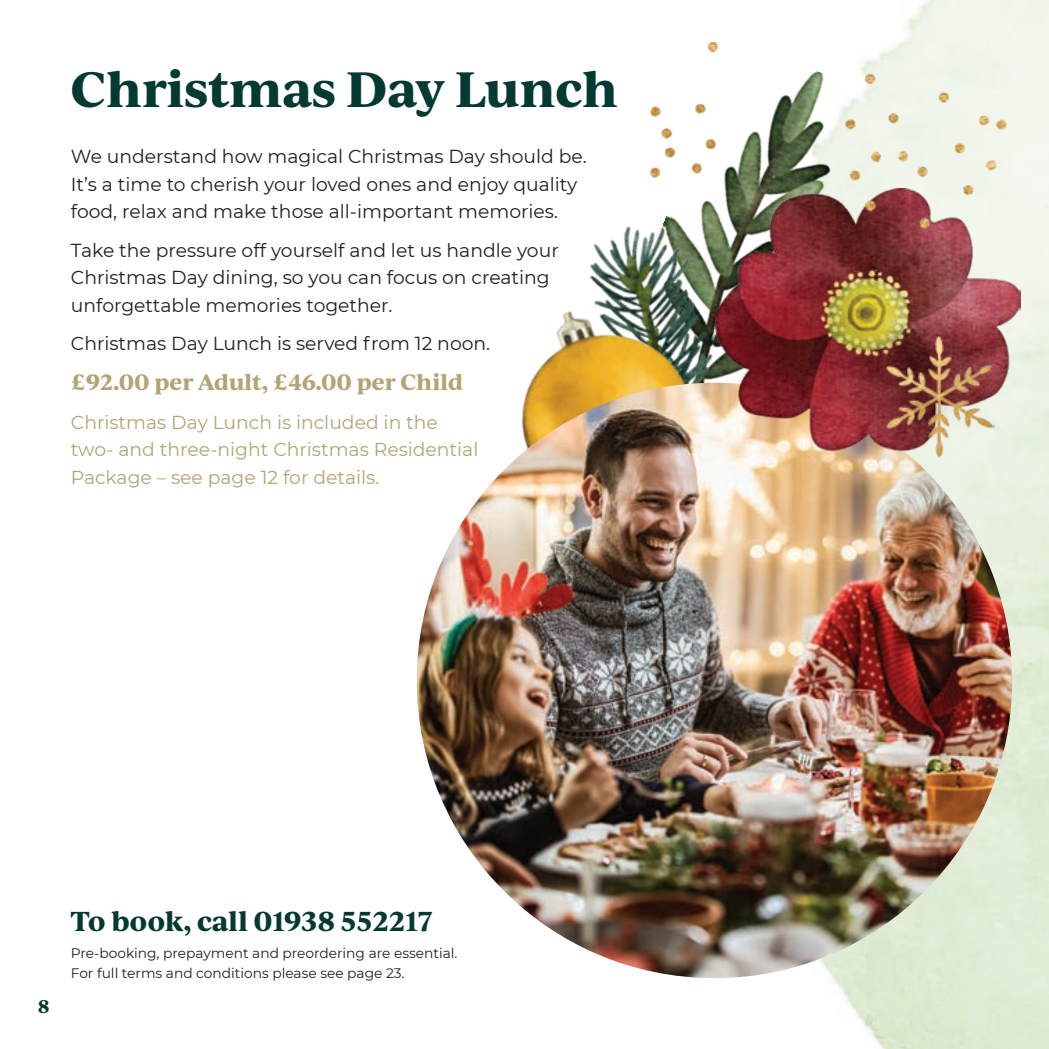
<style>
.page{position:relative;width:1049px;height:1049px;background:#fff}
.page>*{position:absolute;margin:0;border:0;box-sizing:border-box;transform-origin:0 0}
.Page_headers{font:700 47.5px "Ivy Journal";letter-spacing:-.005em;color:#053a32}
.Body_Subs{font:700 26.25px "Ivy Journal";letter-spacing:-.01em;color:#053a32}
.Prices{font:700 21.25px "Ivy Journal";color:#b1a576}
.Bodycopy{font:18.75px/27.5px "Montserrat";color:#231f20}
.Bodycopy-2{font:18.75px/27.5px "Montserrat";color:#b1a576}
.Body_Subs-2{font:700 17.5px "Ivy Journal";color:#053a32}
.Small_print{font:13.75px/20px "Montserrat";color:#231f20}
</style>
<div class="page">
<img style="left:659px;top:0;width:390px;height:1049px">
<img style="left:659px;top:39px;width:226px;height:149px">
<img style="left:589px;top:224px;width:127px;height:52px">
<img style="left:482px;top:276px;width:234px;height:218px">
<img style="left:417px;top:383px;width:595px;height:595px;border-radius:298px">
<img style="left:716px;top:188px;width:304px;height:266px">
<img style="left:838px;top:47px;width:177px;height:182px">
<img style="left:649px;top:42px;width:86px;height:182px">
<img style="left:886px;top:336px;width:108px;height:122px">
<p class="Page_headers" style="left:71px;top:53px;width:549px">Christmas Day Lunch</p>
<p class="Bodycopy" style="left:71px;top:142px;width:517px">We understand how magical Christmas Day should be.<br>It’s a time to cherish your loved ones and enjoy quality food, relax and make those all-important memories.</p>
<p class="Bodycopy" style="left:71px;top:235px;width:489px">Take the pressure off yourself and let us handle your<br>Christmas Day dining, so you can focus on creating unforgettable memories together.</p>
<p class="Bodycopy" style="left:71px;top:329px;width:421px">Christmas Day Lunch is served from 12 noon.</p>
<p class="Prices" style="left:71px;top:366px;width:394px">£92.00 per Adult, £46.00 per Child</p>
<p class="Bodycopy-2" style="left:71px;top:407px;width:409px">Christmas Day Lunch is included in the two- and three-night Christmas Residential<br>Package – see page 12 for details.</p>
<p class="Body_Subs-2" style="left:38px;top:993px;width:13px">8</p>
<p class="Body_Subs" style="left:71px;top:901px;width:364px">To book, call 01938 552217</p>
<p class="Small_print" style="left:71px;top:943px;width:388px">Pre-booking, prepayment and preordering are essential.<br>For full terms and conditions please see page 23.</p>
</div>
